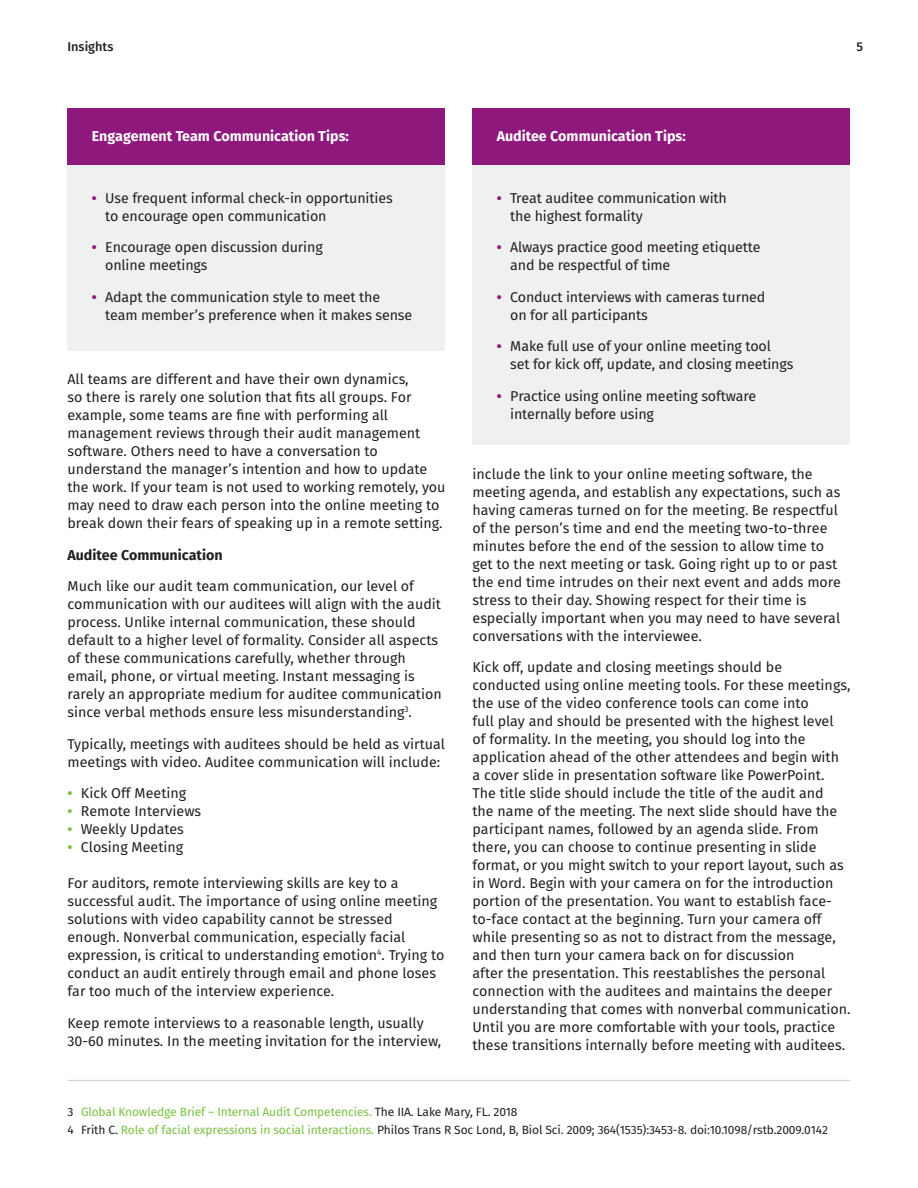
<style>
.page{position:relative;width:918px;height:1188px;background:#fff}
.page>*{position:absolute;margin:0;border:0;box-sizing:border-box;transform-origin:0 0}
.t1{font:14.25px/18px "Fira Sans";color:#231f20}
.t2{font:700 14.25px "Fira Sans";color:#fff}
.t3{font:700 14.25px "Fira Sans";color:#231f20}
.t4{font:500 12.75px "Fira Sans";color:#231f20}
.t5{font:12px/18px "Fira Sans";letter-spacing:-.01em;color:#231f20}
.s1{font-weight:700;color:#8e187c}
.s2{font-weight:700;color:#7ac143}
.s3{color:#7ac143}
</style>
<div class="page">
<div style="left:68px;top:164px;width:378px;height:186px;background:#eff0f0"></div>
<div style="left:68px;top:108px;width:378px;height:56px;background:#8e187c"></div>
<hr style="left:68px;top:1080px;width:782px;height:1px;background:#cfd0d2">
<div style="left:472px;top:164px;width:378px;height:281px;background:#eff0f0"></div>
<div style="left:472px;top:108px;width:378px;height:56px;background:#8e187c"></div>
<p class="t4" style="left:68px;top:36px;width:47px">Insights</p>
<p class="t4" style="left:856px;top:36px;width:8px">5</p>
<p class="t2" style="left:92px;top:124px;width:259px">Engagement Team Communication Tips:</p>
<p class="t1" style="left:105px;top:189px;width:289px;text-indent:-13px"><span class="s1">•</span> Use frequent informal check-in opportunities to encourage open communication</p>
<p class="t1" style="left:105px;top:238px;width:219px;text-indent:-13px"><span class="s1">•</span> Encourage open discussion during online meetings</p>
<p class="t1" style="left:105px;top:288px;width:309px;text-indent:-13px"><span class="s1">•</span> Adapt the communication style to meet the team member’s preference when it makes sense</p>
<p class="t1" style="left:68px;top:370px;width:379px">All teams are different and have their own dynamics,<br>so there is rarely one solution that fits all groups. For example, some teams are fine with performing all management reviews through their audit management software. Others need to have a conversation to understand the manager’s intention and how to update the work. If your team is not used to working remotely, you may need to draw each person into the online meeting to break down their fears of speaking up in a remote setting.</p>
<p class="t3" style="left:68px;top:543px;width:157px">Auditee Communication</p>
<p class="t1" style="left:68px;top:577px;width:376px">Much like our audit team communication, our level of communication with our auditees will align with the audit process. Unlike internal communication, these should default to a higher level of formality. Consider all aspects of these communications carefully, whether through email, phone, or virtual meeting. Instant messaging is rarely an appropriate medium for auditee communication since verbal methods ensure less misunderstanding<sup>3</sup>.</p>
<p class="t1" style="left:67px;top:734px;width:379px">Typically, meetings with auditees should be held as virtual meetings with video. Auditee communication will include:</p>
<p class="t1" style="left:67px;top:784px;width:120px"><span class="s2">•</span> Kick Off Meeting</p>
<p class="t1" style="left:67px;top:802px;width:135px"><span class="s2">•</span> Remote Interviews</p>
<p class="t1" style="left:67px;top:820px;width:118px"><span class="s2">•</span> Weekly Updates</p>
<p class="t1" style="left:67px;top:838px;width:117px"><span class="s2">•</span> Closing Meeting</p>
<p class="t1" style="left:67px;top:874px;width:378px">For auditors, remote interviewing skills are key to a successful audit. The importance of using online meeting solutions with video capability cannot be stressed enough. Nonverbal communication, especially facial expression, is critical to understanding emotion<sup>4</sup>. Trying to conduct an audit entirely through email and phone loses far too much of the interview experience.</p>
<p class="t1" style="left:67px;top:1013px;width:375px">Keep remote interviews to a reasonable length, usually<br>30-60 minutes. In the meeting invitation for the interview,</p>
<p class="t2" style="left:497px;top:124px;width:191px">Auditee Communication Tips:</p>
<p class="t1" style="left:510px;top:189px;width:218px;text-indent:-13px"><span class="s1">•</span> Treat auditee communication with the highest formality</p>
<p class="t1" style="left:510px;top:238px;width:252px;text-indent:-13px"><span class="s1">•</span> Always practice good meeting etiquette and be respectful of time</p>
<p class="t1" style="left:510px;top:288px;width:257px;text-indent:-13px"><span class="s1">•</span> Conduct interviews with cameras turned on for all participants</p>
<p class="t1" style="left:510px;top:337px;width:285px;text-indent:-13px"><span class="s1">•</span> Make full use of your online meeting tool set for kick off, update, and closing meetings</p>
<p class="t1" style="left:510px;top:387px;width:248px;text-indent:-13px"><span class="s1">•</span> Practice using online meeting software internally before using</p>
<p class="t1" style="left:472px;top:464px;width:370px">include the link to your online meeting software, the meeting agenda, and establish any expectations, such as having cameras turned on for the meeting. Be respectful of the person’s time and end the meeting two-to-three minutes before the end of the session to allow time to get to the next meeting or task. Going right up to or past the end time intrudes on their next event and adds more stress to their day. Showing respect for their time is especially important when you may need to have several conversations with the interviewee.</p>
<p class="t1" style="left:472px;top:658px;width:379px">Kick off, update and closing meetings should be conducted using online meeting tools. For these meetings, the use of the video conference tools can come into<br>full play and should be presented with the highest level<br>of formality. In the meeting, you should log into the application ahead of the other attendees and begin with<br>a cover slide in presentation software like PowerPoint.<br>The title slide should include the title of the audit and<br>the name of the meeting. The next slide should have the participant names, followed by an agenda slide. From there, you can choose to continue presenting in slide format, or you might switch to your report layout, such as in Word. Begin with your camera on for the introduction portion of the presentation. You want to establish face&shy;to-face contact at the beginning. Turn your camera off while presenting so as not to distract from the message, and then turn your camera back on for discussion<br>after the presentation. This reestablishes the personal connection with the auditees and maintains the deeper understanding that comes with nonverbal communication.<br>Until you are more comfortable with your tools, practice these transitions internally before meeting with auditees.</p>
<p class="t5" style="left:68px;top:1103px;width:762px">3 <span class="s3">Global Knowledge Brief – Internal Audit Competencies.</span> The IIA. Lake Mary, FL. 2018<br>4 Frith C. <span class="s3">Role of facial expressions in social interactions.</span> Philos Trans R Soc Lond, B, Biol Sci. 2009; 364(1535):3453-8. doi:10.1098/rstb.2009.0142</p>
</div>
